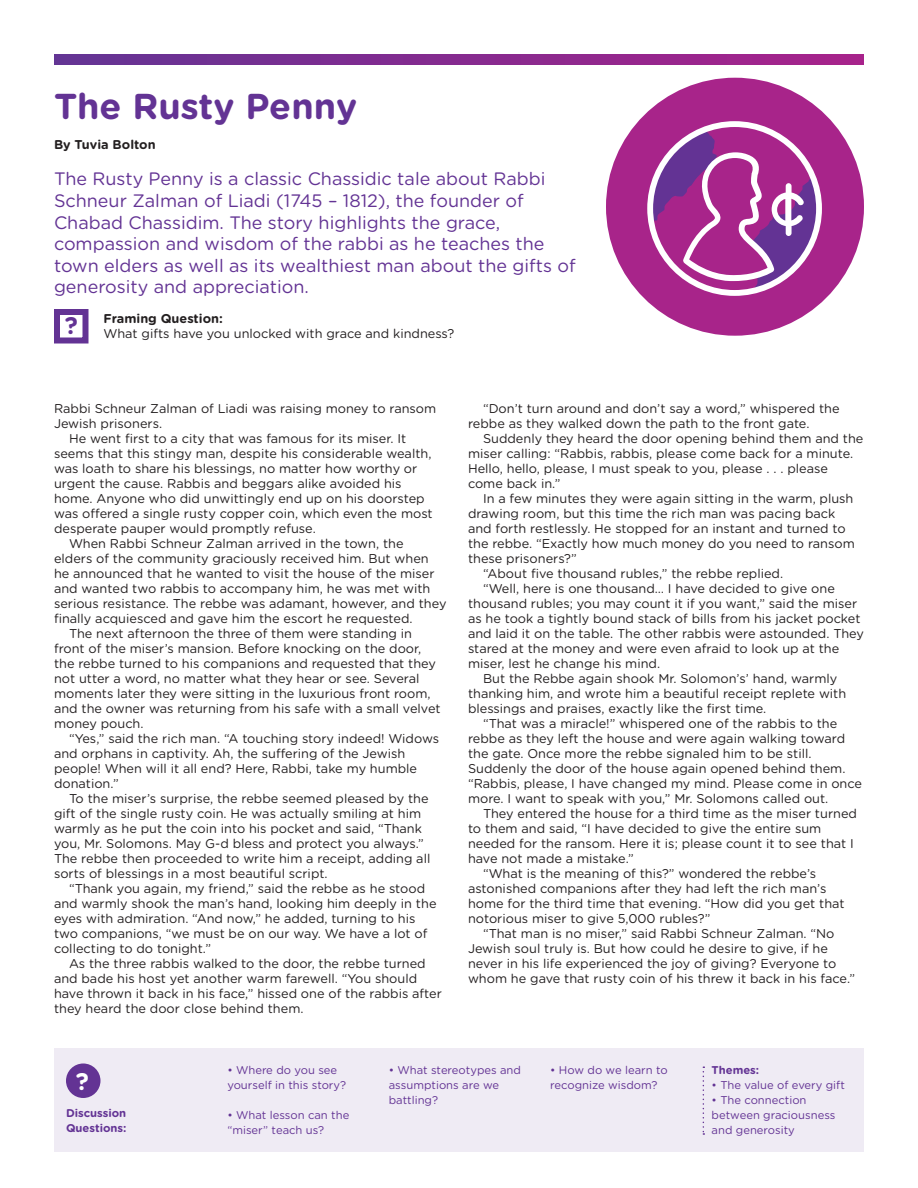
<style>
.page{position:relative;width:918px;height:1188px;background:#fff}
.page>*{position:absolute;margin:0;border:0;box-sizing:border-box;transform-origin:0 0}
.t1{font:700 36px "Gotham Rounded";color:#633394}
.t2{font:700 24px "Gotham Rounded";color:#fff}
.t3{font:700 24px "Gotham Rounded";color:#633394}
.t4{font:18px/21.6px "Gotham Rounded";color:#633394}
.t5{font:12.75px/15px "Gotham Rounded";color:#231f20}
.t6{font:700 12.75px "Gotham Rounded";color:#231f20}
.t7{font:11.25px/15px "Gotham Rounded";color:#633394}
.t8{font:700 11.25px/15px "Gotham Rounded";color:#633394}
</style>
<div class="page">
<svg style="left:54px;top:54px;width:810px;height:11px;background:#852a8f"></svg>
<div style="left:606px;top:78px;width:258px;height:258px;background:#a8248a;border-radius:50%"></div>
<div style="left:54px;top:1048px;width:810px;height:104px;background:#efebf4"></div>
<div style="left:66px;top:1064px;width:34px;height:34px;background:#633394;border-radius:50%"></div>
<svg style="left:703px;top:1066px;width:1px;height:69px"></svg>
<div style="left:54px;top:309px;width:34px;height:35px;border:6px solid #633394"></div>
<svg style="left:647px;top:121px;width:175px;height:175px"></svg>
<p class="t1" style="left:54px;top:80px;width:305px">The Rusty Penny</p>
<p class="t6" style="left:54px;top:135px;width:103px">By Tuvia Bolton</p>
<p class="t4" style="left:54px;top:167px;width:523px">The Rusty Penny is a classic Chassidic tale about Rabbi Schneur Zalman of Liadi (1745 – 1812), the founder of Chabad Chassidim. The story highlights the grace, compassion and wisdom of the rabbi as he teaches the town elders as well as its wealthiest man about the gifts of generosity and appreciation.</p>
<p class="t6" style="left:104px;top:310px;width:121px">Framing Question:</p>
<p class="t5" style="left:104px;top:326px;width:352px">What gifts have you unlocked with grace and kindness?</p>
<p class="t3" style="left:65px;top:308px;width:15px">?</p>
<p class="t5" style="left:54px;top:400px;width:384px">Rabbi Schneur Zalman of Liadi was raising money to ransom<br>Jewish prisoners.</p>
<p class="t5" style="left:54px;top:430px;width:380px;text-indent:15px">He went first to a city that was famous for its miser. It seems that this stingy man, despite his considerable wealth, was loath to share his blessings, no matter how worthy or urgent the cause. Rabbis and beggars alike avoided his home. Anyone who did unwittingly end up on his doorstep was offered a single rusty copper coin, which even the most desperate pauper would promptly refuse.</p>
<p class="t5" style="left:54px;top:535px;width:394px;text-indent:15px">When Rabbi Schneur Zalman arrived in the town, the<br>elders of the community graciously received him. But when he announced that he wanted to visit the house of the miser and wanted two rabbis to accompany him, he was met with serious resistance. The rebbe was adamant, however, and they finally acquiesced and gave him the escort he requested.</p>
<p class="t5" style="left:54px;top:625px;width:388px;text-indent:15px">The next afternoon the three of them were standing in front of the miser’s mansion. Before knocking on the door, the rebbe turned to his companions and requested that they not utter a word, no matter what they hear or see. Several moments later they were sitting in the luxurious front room, and the owner was returning from his safe with a small velvet money pouch.</p>
<p class="t5" style="left:54px;top:730px;width:387px;text-indent:15px">“Yes,” said the rich man. “A touching story indeed! Widows and orphans in captivity. Ah, the suffering of the Jewish people! When will it all end? Here, Rabbi, take my humble donation.”</p>
<p class="t5" style="left:54px;top:790px;width:378px;text-indent:15px">To the miser’s surprise, the rebbe seemed pleased by the gift of the single rusty coin. He was actually smiling at him warmly as he put the coin into his pocket and said, “Thank you, Mr. Solomons. May G‑d bless and protect you always.” The rebbe then proceeded to write him a receipt, adding all sorts of blessings in a most beautiful script.</p>
<p class="t5" style="left:54px;top:880px;width:384px;text-indent:15px">“Thank you again, my friend,” said the rebbe as he stood and warmly shook the man’s hand, looking him deeply in the eyes with admiration. “And now,” he added, turning to his two companions, “we must be on our way. We have a lot of collecting to do tonight.”</p>
<p class="t5" style="left:54px;top:955px;width:389px;text-indent:15px">As the three rabbis walked to the door, the rebbe turned and bade his host yet another warm farewell. “You should have thrown it back in his face,” hissed one of the rabbis after they heard the door close behind them.</p>
<p class="t5" style="left:468px;top:400px;width:373px;text-indent:15px">“Don’t turn around and don’t say a word,” whispered the rebbe as they walked down the path to the front gate.</p>
<p class="t5" style="left:468px;top:430px;width:397px;text-indent:15px">Suddenly they heard the door opening behind them and the miser calling: “Rabbis, rabbis, please come back for a minute.<br>Hello, hello, please, I must speak to you, please . . . please come back in.”</p>
<p class="t5" style="left:468px;top:490px;width:388px;text-indent:15px">In a few minutes they were again sitting in the warm, plush drawing room, but this time the rich man was pacing back and forth restlessly. He stopped for an instant and turned to the rebbe. “Exactly how much money do you need to ransom these prisoners?”</p>
<p class="t5" style="left:483px;top:565px;width:302px">“About five thousand rubles,” the rebbe replied.</p>
<p class="t5" style="left:468px;top:580px;width:398px;text-indent:15px">“Well, here is one thousand… I have decided to give one thousand rubles; you may count it if you want,” said the miser as he took a tightly bound stack of bills from his jacket pocket and laid it on the table. The other rabbis were astounded. They stared at the money and were even afraid to look up at the miser, lest he change his mind.</p>
<p class="t5" style="left:468px;top:670px;width:380px;text-indent:15px">But the Rebbe again shook Mr. Solomon’s’ hand, warmly thanking him, and wrote him a beautiful receipt replete with blessings and praises, exactly like the first time.</p>
<p class="t5" style="left:468px;top:715px;width:396px;text-indent:15px">“That was a miracle!” whispered one of the rabbis to the rebbe as they left the house and were again walking toward the gate. Once more the rebbe signaled him to be still.<br>Suddenly the door of the house again opened behind them. “Rabbis, please, I have changed my mind. Please come in once more. I want to speak with you,” Mr. Solomons called out.</p>
<p class="t5" style="left:468px;top:805px;width:391px;text-indent:15px">They entered the house for a third time as the miser turned to them and said, “I have decided to give the entire sum needed for the ransom. Here it is; please count it to see that I have not made a mistake.”</p>
<p class="t5" style="left:468px;top:865px;width:378px;text-indent:15px">“What is the meaning of this?” wondered the rebbe’s astonished companions after they had left the rich man’s home for the third time that evening. “How did you get that notorious miser to give 5,000 rubles?”</p>
<p class="t5" style="left:468px;top:925px;width:389px;text-indent:15px">“That man is no miser,” said Rabbi Schneur Zalman. “No Jewish soul truly is. But how could he desire to give, if he never in his life experienced the joy of giving? Everyone to whom he gave that rusty coin of his threw it back in his face.”</p>
<p class="t2" style="left:76px;top:1064px;width:15px">?</p>
<p class="t8" style="left:66px;top:1106px;width:62px">Discussion<br>Questions:</p>
<p class="t7" style="left:227px;top:1062px;width:120px">• Where do you see yourself in this story?</p>
<p class="t7" style="left:227px;top:1107px;width:123px">• What lesson can the “miser” teach us?</p>
<p class="t7" style="left:389px;top:1062px;width:134px">• What stereotypes and assumptions are we battling?</p>
<p class="t7" style="left:550px;top:1062px;width:119px">• How do we learn to recognize wisdom?</p>
<p class="t8" style="left:712px;top:1062px;width:49px">Themes:</p>
<p class="t7" style="left:712px;top:1077px;width:135px">• The value of every gift</p>
<p class="t7" style="left:712px;top:1092px;width:125px">• The connection between graciousness and generosity</p>
</div>
